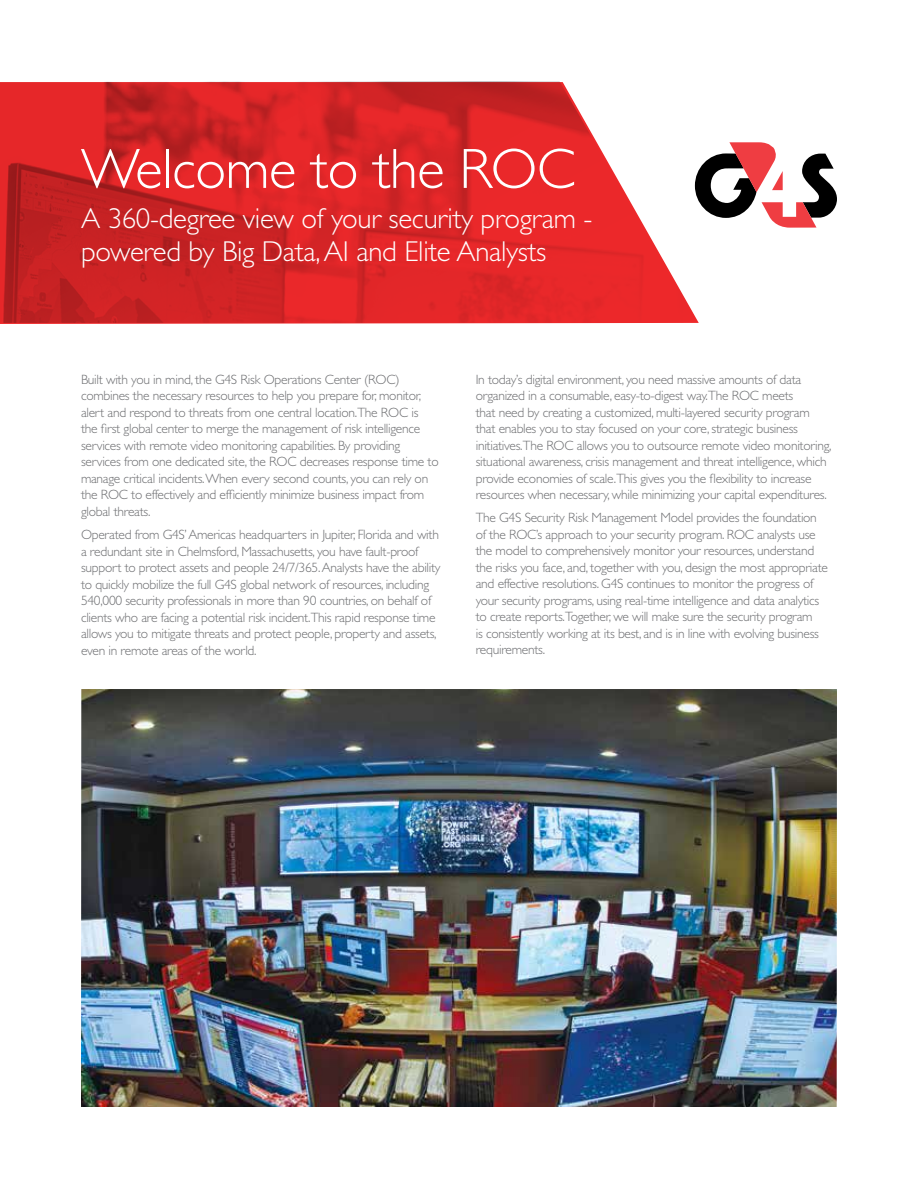
<style>
.page{position:relative;width:918px;height:1188px;background:#fff}
.page>*{position:absolute;margin:0;border:0;box-sizing:border-box;transform-origin:0 0}
.t1{font:300 57px "Gill Sans";letter-spacing:-.01em;color:#fff}
.t2{font:300 28.8px/32.4px "Gill Sans";letter-spacing:-.01em;color:#fff}
.t3{font:300 13.5px/16.5px "Gill Sans";letter-spacing:-.02em;color:#6d6e71}
</style>
<div class="page">
<svg style="left:0;top:82px;width:699px;height:242px;background:#dc3a3b"></svg>
<svg style="left:695px;top:142px;width:142px;height:86px"></svg>
<img style="left:81px;top:689px;width:756px;height:418px">
<h1 class="t1" style="left:81px;top:137px;width:496px">Welcome to the ROC</h1>
<h2 class="t2" style="left:81px;top:203px;width:513px">A 360-degree view of your security program - powered by Big Data, AI and Elite Analysts</h2>
<p class="t3" style="left:81px;top:371px;width:359px">Built with you in mind, the G4S Risk Operations Center (ROC) combines the necessary resources to help you prepare for, monitor, alert and respond to threats from one central location.The ROC is<br>the first global center to merge the management of risk intelligence services with remote video monitoring capabilities. By providing services from one dedicated site, the ROC decreases response time to manage critical incidents.When every second counts, you can rely on the ROC to effectively and efficiently minimize business impact from global threats.</p>
<p class="t3" style="left:81px;top:526px;width:361px">Operated from G4S’ Americas headquarters in Jupiter, Florida and with a redundant site in Chelmsford, Massachusetts, you have fault-proof support to protect assets and people 24/7/365. Analysts have the ability to quickly mobilize the full G4S global network of resources, including 540,000 security professionals in more than 90 countries, on behalf of clients who are facing a potential risk incident.This rapid response time allows you to mitigate threats and protect people, property and assets, even in remote areas of the world.</p>
<p class="t3" style="left:476px;top:371px;width:357px">In today’s digital environment, you need massive amounts of data organized in a consumable, easy-to-digest way.The ROC meets<br>that need by creating a customized, multi-layered security program that enables you to stay focused on your core, strategic business initiatives.The ROC allows you to outsource remote video monitoring, situational awareness, crisis management and threat intelligence, which provide economies of scale.This gives you the flexibility to increase resources when necessary, while minimizing your capital expenditures.</p>
<p class="t3" style="left:476px;top:510px;width:354px">The G4S Security Risk Management Model provides the foundation of the ROC’s approach to your security program. ROC analysts use the model to comprehensively monitor your resources, understand the risks you face, and, together with you, design the most appropriate and effective resolutions. G4S continues to monitor the progress of your security programs, using real-time intelligence and data analytics to create reports.Together, we will make sure the security program<br>is consistently working at its best, and is in line with evolving business requirements.</p>
</div>
